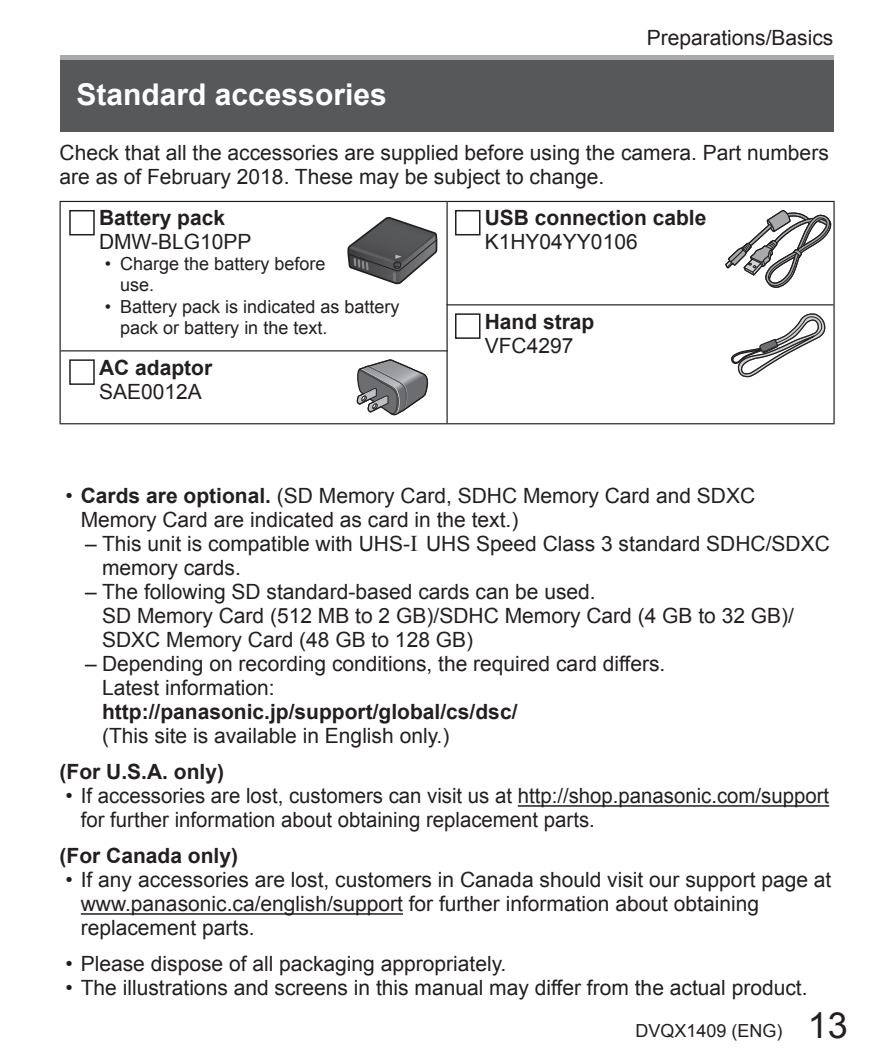
<style>
.page{position:relative;width:893px;height:1063px;background:#fff}
.page>*{position:absolute;margin:0;border:0;box-sizing:border-box;transform-origin:0 0}
.t1{font:700 30px "Arial";color:#fff}
.t2{font:21px/24px "Arial";color:#231f20}
.t3{font:700 21px "Arial";color:#231f20}
.t4{font:18px/21px "Arial";color:#231f20}
.s1{font-weight:700}
.s2{font-size:36px}
</style>
<div class="page">
<div style="left:60px;top:55px;width:773px;height:77px;background:#57585a"></div>
<div style="left:60px;top:55px;width:773px;height:5px;background:#a8a9ad"></div>
<hr style="left:60px;top:201px;width:387px;height:1px;background:#231f20">
<hr style="left:60px;top:202px;width:1px;height:221px;background:#231f20">
<hr style="left:447px;top:201px;width:388px;height:1px;background:#231f20">
<hr style="left:446px;top:202px;width:2px;height:221px;background:#231f20">
<hr style="left:833px;top:202px;width:2px;height:221px;background:#231f20">
<hr style="left:60px;top:423px;width:775px;height:1px;background:#231f20">
<hr style="left:61px;top:350px;width:387px;height:1px;background:#231f20">
<div style="left:69px;top:210px;width:26px;height:25px;border:2px solid #231f20"></div>
<svg style="left:347px;top:217px;width:90px;height:67px"></svg>
<div style="left:69px;top:359px;width:26px;height:26px;border:2px solid #231f20"></div>
<svg style="left:357px;top:359px;width:71px;height:57px"></svg>
<hr style="left:446px;top:304px;width:387px;height:1px;background:#231f20">
<div style="left:455px;top:210px;width:25px;height:25px;border:2px solid #231f20"></div>
<svg style="left:725px;top:210px;width:106px;height:78px"></svg>
<div style="left:455px;top:313px;width:25px;height:26px;border:2px solid #231f20"></div>
<svg style="left:731px;top:313px;width:94px;height:64px"></svg>
<hr style="left:518px;top:805px;width:311px;height:2px;background:#231f20">
<hr style="left:81px;top:913px;width:322px;height:2px;background:#231f20">
<p class="t2" style="left:647px;top:26px;width:188px">Preparations/Basics</p>
<h1 class="t1" style="left:77px;top:78px;width:312px">Standard accessories</h1>
<p class="t2" style="left:60px;top:141px;width:771px">Check that all the accessories are supplied before using the camera. Part numbers are as of February 2018. These may be subject to change.</p>
<p class="t3" style="left:99px;top:206px;width:128px">Battery pack</p>
<p class="t2" style="left:99px;top:230px;width:154px">DMW-BLG10PP</p>
<p class="t4" style="left:120px;top:254px;width:207px;text-indent:-15px">• Charge the battery before use.</p>
<p class="t4" style="left:120px;top:296px;width:281px;text-indent:-15px">• Battery pack is indicated as battery pack or battery in the text.</p>
<p class="t3" style="left:99px;top:356px;width:115px">AC adaptor</p>
<p class="t2" style="left:99px;top:379px;width:104px">SAE0012A</p>
<p class="t3" style="left:485px;top:206px;width:223px">USB connection cable</p>
<p class="t2" style="left:485px;top:230px;width:154px">K1HY04YY0106</p>
<p class="t3" style="left:485px;top:310px;width:111px">Hand strap</p>
<p class="t2" style="left:485px;top:333px;width:90px">VFC4297</p>
<p class="t2" style="left:81px;top:484px;width:676px;text-indent:-15px">• <span class="s1">Cards are optional.</span> (SD Memory Card, SDHC Memory Card and SDXC<br>Memory Card are indicated as card in the text.)</p>
<p class="t2" style="left:102px;top:532px;width:729px;text-indent:-17px">– This unit is compatible with UHS- UHS Speed Class 3 standard SDHC/SDXC memory cards.</p>
<p class="t2" style="left:102px;top:580px;width:694px;text-indent:-17px">– The following SD standard-based cards can be used.<br>SD Memory Card (512 MB to 2 GB)/SDHC Memory Card (4 GB to 32 GB)/<br>SDXC Memory Card (48 GB to 128 GB)</p>
<p class="t2" style="left:102px;top:652px;width:565px;text-indent:-17px">– Depending on recording conditions, the required card differs.<br>Latest information:</p>
<p class="t3" style="left:102px;top:700px;width:417px">http://panasonic.jp/support/global/cs/dsc/</p>
<p class="t2" style="left:102px;top:724px;width:349px">(This site is available in English only.)</p>
<p class="t3" style="left:60px;top:760px;width:166px">(For U.S.A. only)</p>
<p class="t2" style="left:81px;top:784px;width:750px;text-indent:-15px">• If accessories are lost, customers can visit us at http://shop.panasonic.com/support for further information about obtaining replacement parts.</p>
<p class="t3" style="left:60px;top:844px;width:180px">(For Canada only)</p>
<p class="t2" style="left:81px;top:868px;width:752px;text-indent:-15px">• If any accessories are lost, customers in Canada should visit our support page at www.panasonic.ca/english/support for further information about obtaining replacement parts.</p>
<p class="t2" style="left:65px;top:952px;width:442px">• Please dispose of all packaging appropriately.</p>
<p class="t2" style="left:65px;top:976px;width:744px">• The illustrations and screens in this manual may differ from the actual product.</p>
<p class="t4" style="left:635px;top:1021px;width:214px">DVQX1409 (ENG) <span class="s2">13</span></p>
</div>
